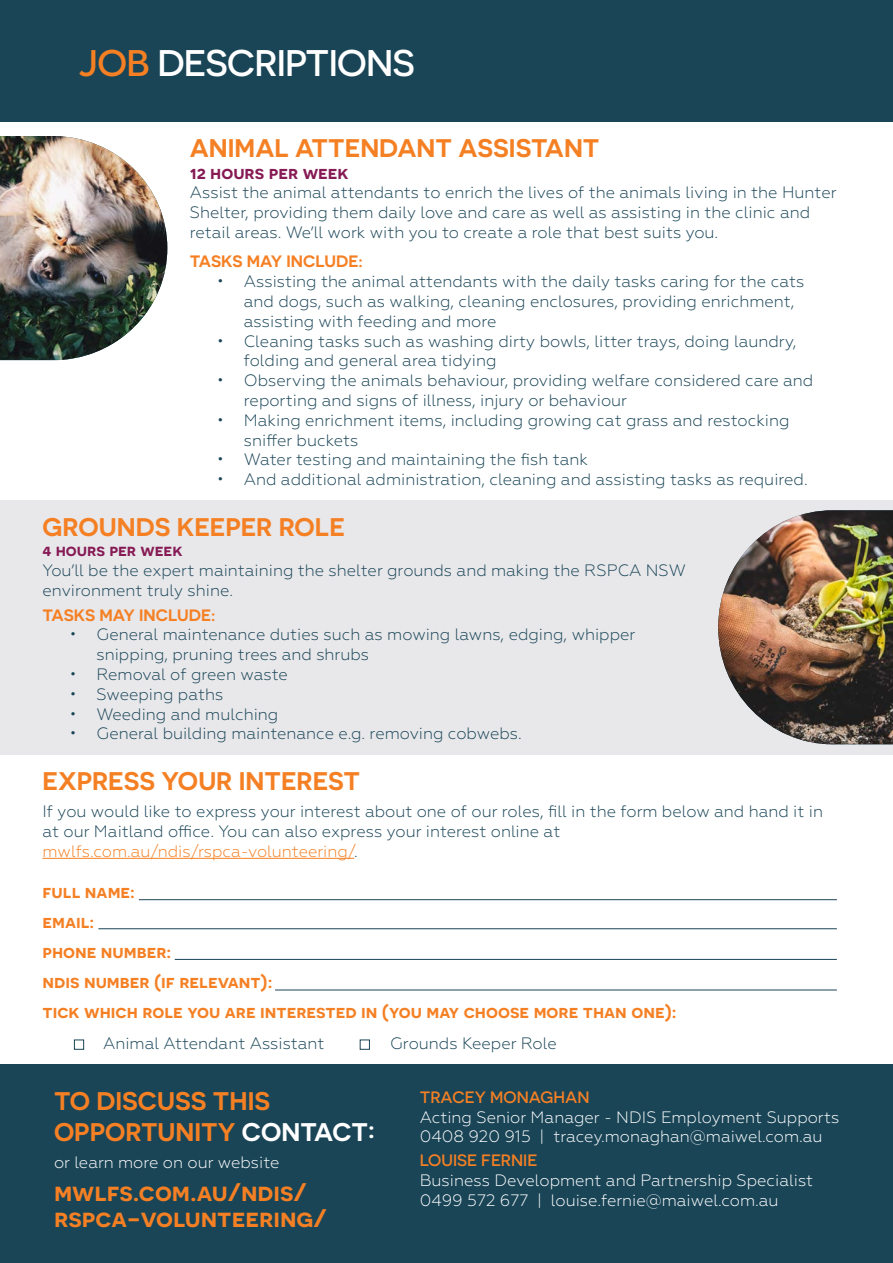
<style>
.page{position:relative;width:893px;height:1263px;background:#fff}
.page>*{position:absolute;margin:0;border:0;box-sizing:border-box;transform-origin:0 0}
.t1{font:500 37.05px "Novecentosanswide";letter-spacing:-.02em;color:#fff}
.body_text{font:600 25.5px/30.6px "Novecentosanswide";color:#f58024}
.t2{font:600 18px "Novecentosanswide";color:#f58024}
.t3{font:600 18px "Novecentosanswide";color:#861a54}
.body_text-2{font:300 16.5px/19.8px "Geometria";color:#1a4557}
.t4{font:300 16.5px/19.8px "Geometria";color:#fff}
.body_text-3{font:600 16.5px "Novecentosanswide";color:#f58024}
.body_text-4{font:600 16.5px "Novecentosanswide";color:#861a54}
.s1{color:#f58024}
.s2{color:#fff}
.s3{font-family:"Novecentosanswide";font-weight:500;color:#f58024}
</style>
<div class="page">
<div style="left:0;top:1064px;width:893px;height:199px;background:#1a4557"></div>
<div style="left:0;top:0;width:893px;height:121px;background:#1a4557"></div>
<hr style="left:43px;top:858px;width:311px;height:1px;background:#f58024">
<hr style="left:139px;top:899px;width:698px;height:1px;background:#1a4557">
<hr style="left:98px;top:928px;width:739px;height:1px;background:#1a4557">
<hr style="left:175px;top:959px;width:662px;height:1px;background:#1a4557">
<hr style="left:275px;top:990px;width:562px;height:1px;background:#1a4557">
<div style="left:74px;top:1039px;width:10px;height:11px;border:1px solid #1a4557"></div>
<div style="left:360px;top:1039px;width:10px;height:11px;border:1px solid #1a4557"></div>
<div style="left:0;top:500px;width:893px;height:254px;background:#e8e8eb"></div>
<img style="left:718px;top:510px;width:175px;height:234px">
<img style="left:0;top:136px;width:167px;height:224px">
<p class="t1" style="left:80px;top:41px;width:337px"><span class="s1">JOB</span> DESCRIPTIONS</p>
<p class="body_text" style="left:190px;top:132px;width:411px">ANIMAL ATTENDANT ASSISTANT</p>
<p class="t3" style="left:190px;top:161px;width:160px">12 hours per week</p>
<p class="body_text-2" style="left:190px;top:183px;width:648px">Assist the animal attendants to enrich the lives of the animals living in the Hunter<br>Shelter, providing them daily love and care as well as assisting in the clinic and retail areas. We’ll work with you to create a role that best suits you.</p>
<p class="body_text-3" style="left:190px;top:252px;width:174px">TASKS MAY INCLUDE:</p>
<p class="body_text-2" style="left:244px;top:271px;width:562px;text-indent:-27px">• Assisting the animal attendants with the daily tasks caring for the cats and dogs, such as walking, cleaning enclosures, providing enrichment, assisting with feeding and more</p>
<p class="body_text-2" style="left:244px;top:331px;width:554px;text-indent:-27px">• Cleaning tasks such as washing dirty bowls, litter trays, doing laundry, folding and general area tidying</p>
<p class="body_text-2" style="left:244px;top:370px;width:571px;text-indent:-27px">• Observing the animals behaviour, providing welfare considered care and reporting and signs of illness, injury or behaviour</p>
<p class="body_text-2" style="left:244px;top:410px;width:547px;text-indent:-27px">• Making enrichment items, including growing cat grass and restocking sniffer buckets</p>
<p class="body_text-2" style="left:217px;top:450px;width:372px">• Water testing and maintaining the fish tank</p>
<p class="body_text-2" style="left:217px;top:469px;width:592px">• And additional administration, cleaning and assisting tasks as required.</p>
<p class="body_text" style="left:43px;top:511px;width:304px">GROUNDS KEEPER ROLE</p>
<p class="body_text-4" style="left:43px;top:540px;width:141px">4 hours per week</p>
<p class="body_text-2" style="left:43px;top:560px;width:645px">You’ll be the expert maintaining the shelter grounds and making the RSPCA NSW environment truly shine.</p>
<p class="body_text-3" style="left:43px;top:605px;width:174px">TASKS MAY INCLUDE:</p>
<p class="body_text-2" style="left:97px;top:625px;width:540px;text-indent:-27px">• General maintenance duties such as mowing lawns, edging, whipper snipping, pruning trees and shrubs</p>
<p class="body_text-2" style="left:70px;top:664px;width:220px">• Removal of green waste</p>
<p class="body_text-2" style="left:70px;top:684px;width:155px">• Sweeping paths</p>
<p class="body_text-2" style="left:70px;top:704px;width:210px">• Weeding and mulching</p>
<p class="body_text-2" style="left:70px;top:724px;width:453px">• General building maintenance e.g. removing cobwebs.</p>
<p class="body_text" style="left:43px;top:766px;width:319px">EXPRESS YOUR INTEREST</p>
<p class="body_text-2" style="left:43px;top:801px;width:782px">If you would like to express your interest about one of our roles, fill in the form below and hand it in at our Maitland office. You can also express your interest online at <span class="s1">mwlfs.com.au/ndis/rspca-volunteering/</span>.</p>
<p class="t2" style="left:43px;top:881px;width:94px">full name:</p>
<p class="t2" style="left:43px;top:911px;width:53px">email:</p>
<p class="t2" style="left:43px;top:941px;width:130px">phone number:</p>
<p class="t2" style="left:43px;top:971px;width:231px">ndis number (if relevant):</p>
<p class="t2" style="left:43px;top:1001px;width:635px">tick which role you are interested in (you may choose more than one):</p>
<p class="body_text-2" style="left:103px;top:1034px;width:223px">Animal Attendant Assistant</p>
<p class="body_text-2" style="left:390px;top:1034px;width:168px">Grounds Keeper Role</p>
<p class="body_text" style="left:54px;top:1085px;width:322px">TO DISCUSS THIS<br>OPPORTUNITY <span class="s2">CONTACT:</span></p>
<p class="t4" style="left:420px;top:1087px;width:421px"><span class="s3">TRACEY MONAGHAN<br></span>Acting Senior Manager - NDIS Employment Supports<br>0408 920 915 | tracey.monaghan@maiwel.com.au</p>
<p class="t4" style="left:420px;top:1151px;width:395px"><span class="s3">LOUISE FERNIE<br></span>Business Development and Partnership Specialist<br>0499 572 677 | louise.fernie@maiwel.com.au</p>
<p class="t4" style="left:54px;top:1152px;width:227px">or learn more on our website</p>
<p class="body_text" style="left:54px;top:1179px;width:275px;line-height:25.5px">mwlfs.com.au/ndis/ rspca-volunteering/</p>
</div>
